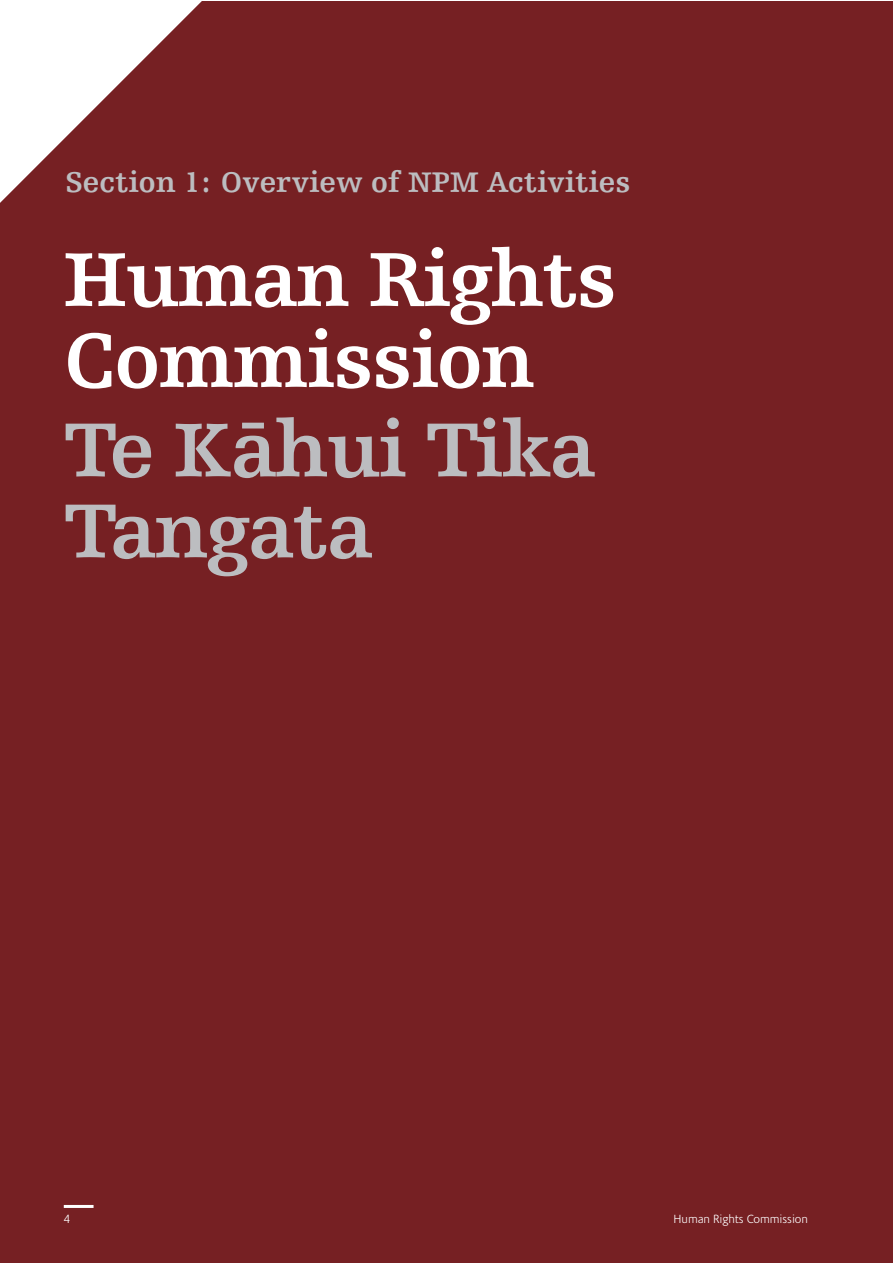
<style>
.page{position:relative;width:893px;height:1263px;background:#fff}
.page>*{position:absolute;margin:0;border:0;box-sizing:border-box;transform-origin:0 0}
.t1{font:700 81px/81px "Humanist Slabserif 712";letter-spacing:-.02em;color:#fff}
.t2{font:700 81px/81px "Humanist Slabserif 712";letter-spacing:-.02em;color:#bcbdc0}
.t3{font:700 30px "Humanist Slabserif 712";color:#bcbdc0}
.t4{font:300 12px "Coris Macron";color:#fff}
</style>
<div class="page">
<div style="left:0;top:1px;width:892px;height:1262px;background:#762023"></div>
<hr style="left:64px;top:1205px;width:30px;height:3px;background:#fff">
<svg style="left:0;top:1px;width:202px;height:202px;fill:#fefefe"></svg>
<p class="t3" style="left:65px;top:164px;width:567px">Section 1: Overview of NPM Activities</p>
<h1 class="t1" style="left:64px;top:237px;width:554px">Human Rights<br>Commission</h1>
<h1 class="t2" style="left:64px;top:407px;width:533px">Te Kähui Tika<br>Tangata</h1>
<p class="t4" style="left:64px;top:1213px;width:8px">4</p>
<p class="t4" style="left:673px;top:1213px;width:136px">Human Rights Commission</p>
</div>
